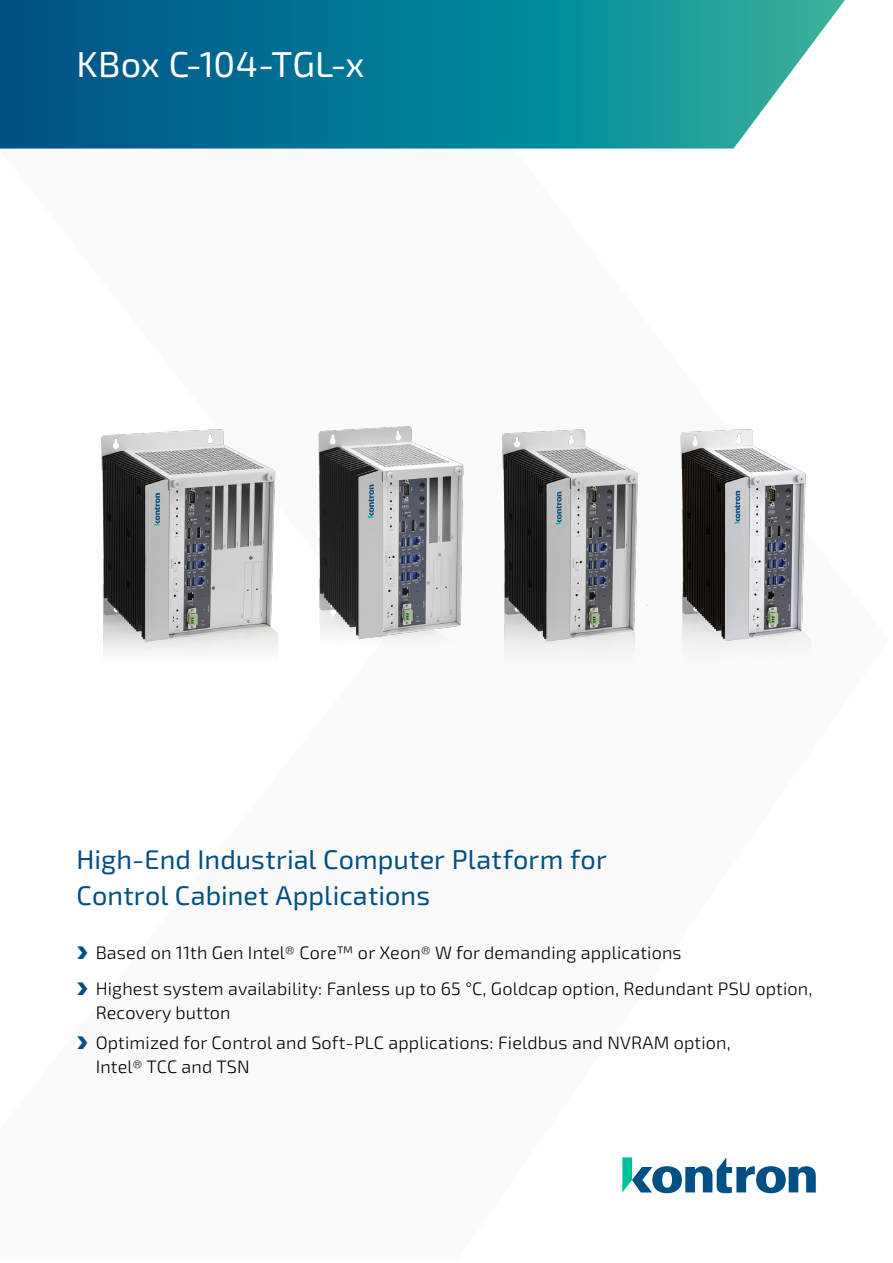
<style>
.page{position:relative;width:893px;height:1263px;background:#fff}
.page>*{position:absolute;margin:0;border:0;box-sizing:border-box;transform-origin:0 0}
.t1{font:36px "Sn T";color:#fff}
.t2{font:27px/36px "Sn T";letter-spacing:.005em;color:#005083}
.t3{font:300 18px/36px "Sn T";letter-spacing:.01em;color:#000}
.s1{font-family:"Arrow";font-weight:400;color:#005083}
</style>
<div class="page">
<svg style="left:622px;top:1157px;width:194px;height:36px"></svg>
<img style="left:101px;top:426px;width:710px;height:228px">
<svg style="left:0;top:0;width:845px;height:149px;background:#19849b"></svg>
<h1 class="t1" style="left:77px;top:43px;width:289px">KBox C-104-TGL-x</h1>
<h2 class="t2" style="left:77px;top:842px;width:532px">High-End Industrial Computer Platform for<br>Control Cabinet Applications</h2>
<p class="t3" style="left:77px;top:935px;width:737px"><span class="s1">*</span> Based on 11th Gen Intel® Core™ or Xeon® W for demanding applications<br><span class="s1">*</span> Highest system availability: Fanless up to 65 °C, Goldcap option, Redundant PSU option,</p>
<p class="t3" style="left:77px;top:998px;width:656px;line-height:30px;text-indent:19px">Recovery button<br><span class="s1">*</span> Optimized for Control and Soft-PLC applications: Fieldbus and NVRAM option,</p>
<p class="t3" style="left:96px;top:1049px;width:156px">Intel® TCC and TSN</p>
</div>
